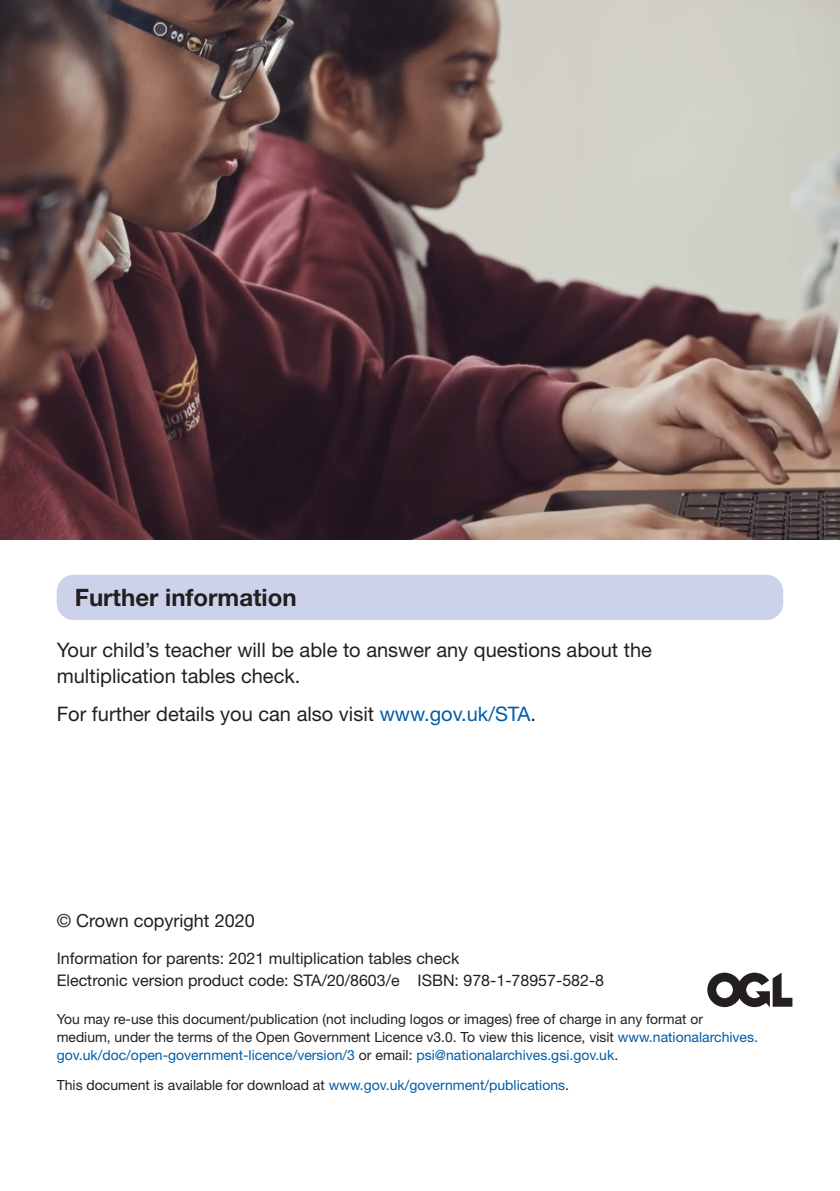
<style>
.page{position:relative;width:840px;height:1191px;background:#fff}
.page>*{position:absolute;margin:0;border:0;box-sizing:border-box;transform-origin:0 0}
.Body{font:700 24px "Helvetica Neue LT Std";color:#231f20}
.Body-2{font:20px/26px "Helvetica Neue LT Std";color:#231f20}
.Body-3{font:18px "Helvetica Neue LT Std";color:#231f20}
.Body-4{font:16px "Helvetica Neue LT Std";color:#231f20}
.Body-5{font:14px/18px "Helvetica Neue LT Std";color:#231f20}
.s1{color:#005ca7}
</style>
<div class="page">
<svg style="left:707px;top:972px;width:85px;height:35px"></svg>
<img style="left:0;top:0;width:839px;height:539px">
<div style="left:57px;top:574px;width:725px;height:46px;background:#cbd2ea;border-radius:17px"></div>
<p class="Body" style="left:75px;top:582px;width:223px">Further information</p>
<p class="Body-2" style="left:57px;top:637px;width:596px">Your child’s teacher will be able to answer any questions about the multiplication tables check.</p>
<p class="Body-2" style="left:57px;top:700px;width:480px">For further details you can also visit <span class="s1">www.gov.uk/STA</span>.</p>
<p class="Body-3" style="left:57px;top:910px;width:199px">© Crown copyright 2020</p>
<p class="Body-4" style="left:57px;top:948px;width:404px">Information for parents: 2021 multiplication tables check</p>
<p class="Body-4" style="left:57px;top:971px;width:548px">Electronic version product code: STA/20/8603/e ISBN: 978-1-78957-582-8</p>
<p class="Body-5" style="left:57px;top:1010px;width:702px">You may re-use this document/publication (not including logos or images) free of charge in any format or medium, under the terms of the Open Government Licence v3.0. To view this licence, visit <span class="s1">www.nationalarchives. gov.uk/doc/open-government-licence/version/3</span> or email: <span class="s1">psi@nationalarchives.gsi.gov.uk</span>.</p>
<p class="Body-5" style="left:57px;top:1075px;width:513px">This document is available for download at <span class="s1">www.gov.uk/government/publications</span>.</p>
</div>
